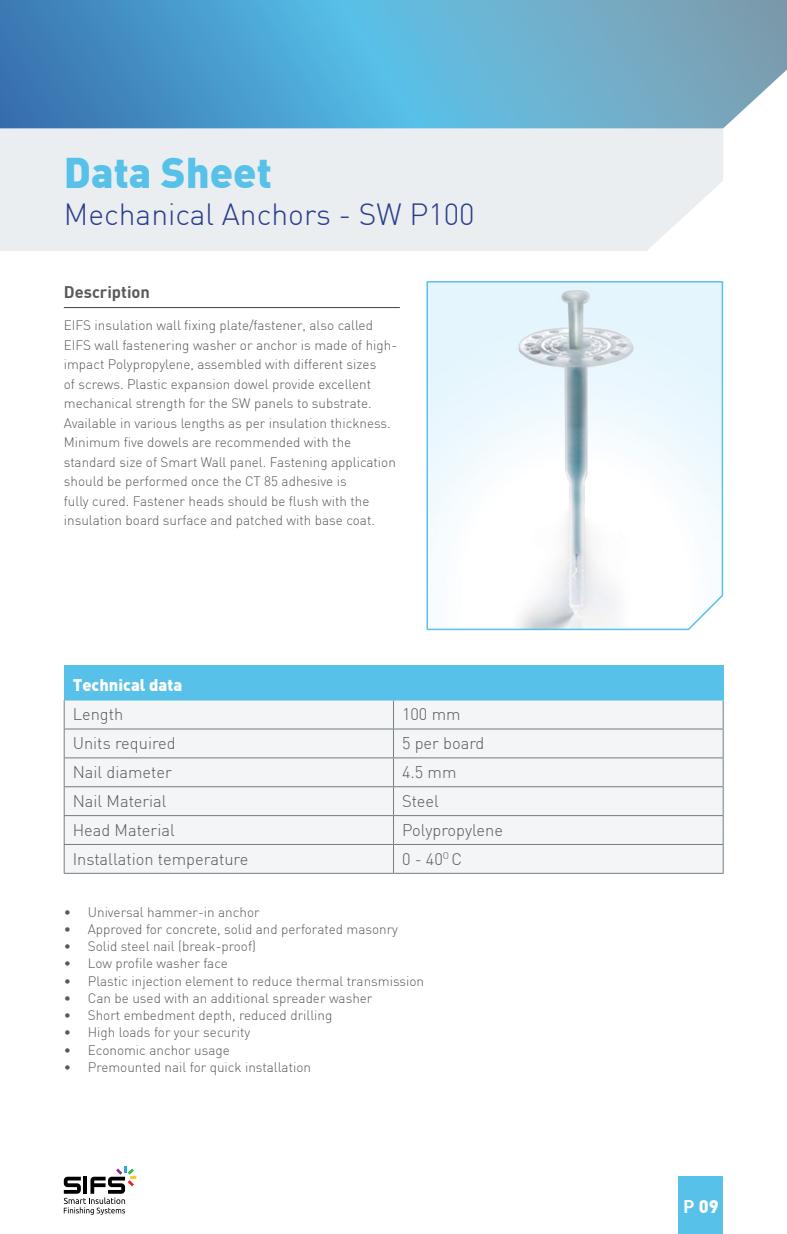
<style>
.page{position:relative;width:787px;height:1234px;background:#fff}
.page>*{position:absolute;margin:0;border:0;box-sizing:border-box;transform-origin:0 0}
.t1{font:42px "DIN Black";color:#57c1e9}
.t2{font:300 30px "DIN";color:#283d8d}
.t3{font:18px "DIN Black";color:#fff}
.t4{font:300 16.5px "DIN";color:#58595b}
.t5{font:16.5px "DIN Black";color:#fff}
.t6{font:700 16.5px "DIN";color:#58595b}
.t7{font:300 13.5px/19.5px "DIN";color:#58595b}
.s1{font-family:"DIN";font-weight:700}
</style>
<div class="page">
<svg style="left:64px;top:1166px;width:72px;height:48px"></svg>
<div style="left:678px;top:1176px;width:45px;height:57px;background:#57c1e9"></div>
<hr style="left:64px;top:307px;width:336px;height:1px;background:#414042">
<div style="left:0;top:128px;width:723px;height:123px;background:#ebeef0"></div>
<svg style="left:0;top:0;width:787px;height:128px;background:#5ea5cc"></svg>
<svg style="left:426px;top:281px;width:298px;height:349px"></svg>
<div style="left:64px;top:665px;width:659px;height:34px;background:#57c1e9"></div>
<div style="left:65px;top:700px;width:657px;height:172px;background:#f3f5f6"></div>
<hr style="left:393px;top:699px;width:330px;height:1px;background:#57c1e9">
<hr style="left:64px;top:699px;width:329px;height:1px;background:#57c1e9">
<hr style="left:64px;top:728px;width:329px;height:1px;background:#727d84">
<hr style="left:393px;top:728px;width:330px;height:1px;background:#727d84">
<hr style="left:64px;top:757px;width:329px;height:1px;background:#727d84">
<hr style="left:393px;top:757px;width:330px;height:1px;background:#727d84">
<hr style="left:64px;top:786px;width:329px;height:1px;background:#727d84">
<hr style="left:393px;top:786px;width:330px;height:1px;background:#727d84">
<hr style="left:64px;top:815px;width:329px;height:1px;background:#727d84">
<hr style="left:393px;top:815px;width:330px;height:1px;background:#727d84">
<hr style="left:64px;top:843px;width:329px;height:1px;background:#727d84">
<svg style="left:64px;top:700px;width:1px;height:172px"></svg>
<hr style="left:393px;top:843px;width:330px;height:1px;background:#727d84">
<svg style="left:393px;top:700px;width:1px;height:172px"></svg>
<svg style="left:722px;top:700px;width:1px;height:172px"></svg>
<hr style="left:64px;top:872px;width:329px;height:1px;background:#727d84">
<hr style="left:393px;top:872px;width:330px;height:1px;background:#727d84">
<h1 class="t1" style="left:64px;top:145px;width:210px">Data Sheet</h1>
<h2 class="t2" style="left:64px;top:196px;width:412px">Mechanical Anchors - SW P100</h2>
<p class="t6" style="left:64px;top:281px;width:88px">Description</p>
<p class="t7" style="left:64px;top:315px;width:335px">EIFS insulation wall fixing plate/fastener, also called EIFS wall fastenering washer or anchor is made of high&shy;impact Polypropylene, assembled with different sizes<br>of screws. Plastic expansion dowel provide excellent mechanical strength for the SW panels to substrate.<br>Available in various lengths as per insulation thickness.<br>Minimum five dowels are recommended with the standard size of Smart Wall panel. Fastening application should be performed once the CT 85 adhesive is<br>fully cured. Fastener heads should be flush with the insulation board surface and patched with base coat.</p>
<p class="t5" style="left:73px;top:674px;width:111px">Technical data</p>
<p class="t4" style="left:73px;top:704px;width:52px">Length</p>
<p class="t4" style="left:402px;top:704px;width:60px">100 mm</p>
<p class="t4" style="left:73px;top:733px;width:105px">Units required</p>
<p class="t4" style="left:402px;top:733px;width:84px">5 per board</p>
<p class="t4" style="left:73px;top:762px;width:101px">Nail diameter</p>
<p class="t4" style="left:402px;top:762px;width:56px">4.5 mm</p>
<p class="t4" style="left:73px;top:790px;width:95px">Nail Material</p>
<p class="t4" style="left:402px;top:790px;width:38px">Steel</p>
<p class="t4" style="left:73px;top:819px;width:104px">Head Material</p>
<p class="t4" style="left:402px;top:819px;width:102px">Polypropylene</p>
<p class="t4" style="left:73px;top:848px;width:177px">Installation temperature</p>
<p class="t4" style="left:402px;top:848px;width:62px">0 - 40<sup>O</sup> C</p>
<p class="t7" style="left:64px;top:901px;width:197px">• Universal hammer-in anchor</p>
<p class="t7" style="left:64px;top:918px;width:336px">• Approved for concrete, solid and perforated masonry</p>
<p class="t7" style="left:64px;top:936px;width:194px">• Solid steel nail (break-proof)</p>
<p class="t7" style="left:64px;top:953px;width:166px">• Low profile washer face</p>
<p class="t7" style="left:64px;top:970px;width:362px">• Plastic injection element to reduce thermal transmission</p>
<p class="t7" style="left:64px;top:987px;width:310px">• Can be used with an additional spreader washer</p>
<p class="t7" style="left:64px;top:1005px;width:270px">• Short embedment depth, reduced drilling</p>
<p class="t7" style="left:64px;top:1022px;width:188px">• High loads for your security</p>
<p class="t7" style="left:64px;top:1039px;width:168px">• Economic anchor usage</p>
<p class="t7" style="left:64px;top:1056px;width:249px">• Premounted nail for quick installation</p>
<h3 class="t3" style="left:683px;top:1193px;width:37px"><span class="s1">P</span> 09</h3>
</div>
